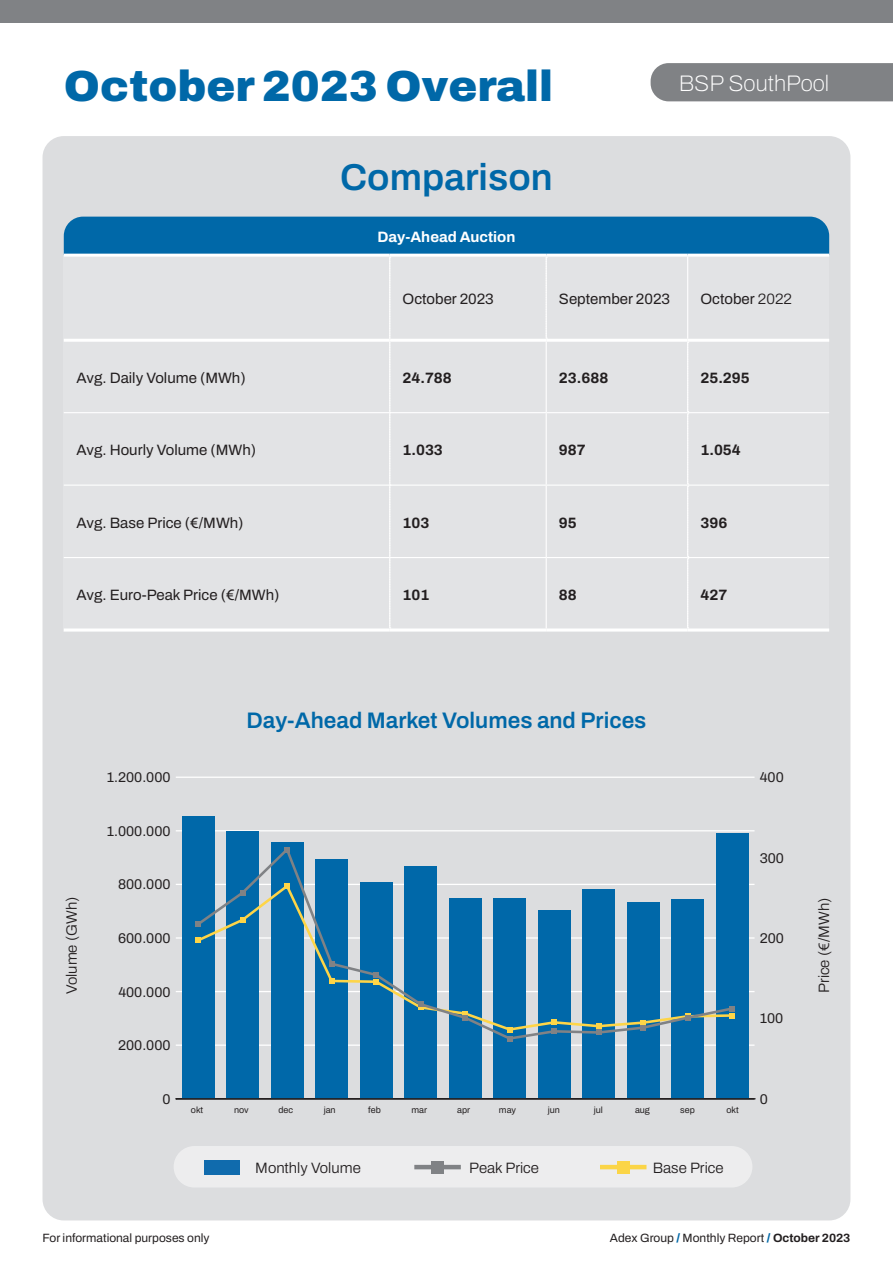
<style>
.page{position:relative;width:893px;height:1263px;background:#fff}
.page>*{position:absolute;margin:0;border:0;box-sizing:border-box;transform-origin:0 0}
.t1{font:900 43.5px "Archivo";color:#0068a8}
.t2{font:600 37.5px "Archivo";color:#0068a8}
.t3{font:600 22.5px "Archivo";color:#0068a8}
.t4{font:100 22.5px "Archivo";color:#fff}
.t5{font:15px "Archivo";color:#231f20}
.t6{font:300 15px "Archivo";color:#231f20}
.t7{font:700 15px "Archivo";color:#231f20}
.t8{font:700 15px "Archivo";color:#fff}
.t9{font:14.1px "Archivo";color:#231f20}
.t10{font:12px "Archivo";color:#231f20}
.t11{font:9px "Archivo";color:#231f20}
.s1{font-weight:300}
.s2{font-weight:900;color:#0068a8}
.s3{font-weight:700}
</style>
<div class="page">
<div style="left:651px;top:63px;width:242px;height:38px;background:#808285"></div>
<div style="left:0;top:0;width:893px;height:23px;background:#808285"></div>
<div style="left:43px;top:136px;width:807px;height:1084px;background:#dcdddf;border-radius:21px"></div>
<hr style="left:64px;top:628px;width:326px;height:3px;background:#fff">
<hr style="left:390px;top:628px;width:156px;height:3px;background:#fff">
<hr style="left:546px;top:628px;width:142px;height:3px;background:#fff">
<hr style="left:688px;top:628px;width:141px;height:3px;background:#fff">
<svg style="left:64px;top:217px;width:765px;height:411px"></svg>
<hr style="left:176px;top:1044px;width:578px;height:2px;background:#fff">
<hr style="left:176px;top:991px;width:578px;height:1px;background:#fff">
<hr style="left:176px;top:937px;width:578px;height:2px;background:#fff">
<hr style="left:176px;top:884px;width:578px;height:1px;background:#fff">
<hr style="left:176px;top:830px;width:578px;height:1px;background:#fff">
<hr style="left:176px;top:776px;width:578px;height:2px;background:#fff">
<div style="left:182px;top:816px;width:32px;height:283px;background:#0068a9"></div>
<div style="left:227px;top:832px;width:32px;height:267px;background:#0068a9"></div>
<div style="left:271px;top:842px;width:32px;height:257px;background:#0068a9"></div>
<div style="left:316px;top:859px;width:32px;height:240px;background:#0068a9"></div>
<div style="left:360px;top:882px;width:32px;height:217px;background:#0068a9"></div>
<div style="left:405px;top:866px;width:32px;height:233px;background:#0068a9"></div>
<div style="left:449px;top:899px;width:32px;height:200px;background:#0068a9"></div>
<div style="left:494px;top:898px;width:32px;height:201px;background:#0068a9"></div>
<div style="left:538px;top:910px;width:32px;height:189px;background:#0068a9"></div>
<div style="left:583px;top:889px;width:32px;height:210px;background:#0068a9"></div>
<div style="left:627px;top:902px;width:32px;height:197px;background:#0068a9"></div>
<div style="left:672px;top:899px;width:32px;height:200px;background:#0068a9"></div>
<div style="left:716px;top:833px;width:32px;height:266px;background:#0068a9"></div>
<hr style="left:176px;top:1098px;width:578px;height:1px;background:#231f20">
<svg style="left:195px;top:846px;width:540px;height:196px"></svg>
<div style="left:174px;top:1146px;width:578px;height:41px;background:#ededee;border-radius:21px"></div>
<hr style="left:414px;top:1165px;width:47px;height:4px;background:#808285">
<div style="left:432px;top:1161px;width:12px;height:12px;background:#808285"></div>
<div style="left:204px;top:1160px;width:36px;height:14px;background:#106bad"></div>
<hr style="left:600px;top:1165px;width:46px;height:4px;background:#fbd547">
<div style="left:617px;top:1161px;width:12px;height:12px;background:#fbd547"></div>
<h1 class="t1" style="left:64px;top:54px;width:491px">October 2023 Overall</h1>
<h3 class="t4" style="left:679px;top:66px;width:152px">BSP SouthPool</h3>
<h2 class="t2" style="left:340px;top:149px;width:214px">Comparison</h2>
<p class="t8" style="left:377px;top:226px;width:140px">Day-Ahead Auction</p>
<p class="t5" style="left:403px;top:288px;width:93px">October 2023</p>
<p class="t5" style="left:559px;top:288px;width:113px">September 2023</p>
<p class="t5" style="left:700px;top:288px;width:93px">October <span class="s1">2022</span></p>
<p class="t5" style="left:77px;top:367px;width:171px">Avg. Daily Volume (MWh)</p>
<p class="t7" style="left:403px;top:367px;width:51px">24.788</p>
<p class="t7" style="left:559px;top:367px;width:51px">23.688</p>
<p class="t7" style="left:700px;top:367px;width:51px">25.295</p>
<p class="t5" style="left:77px;top:439px;width:181px">Avg. Hourly Volume (MWh)</p>
<p class="t7" style="left:403px;top:439px;width:42px">1.033</p>
<p class="t7" style="left:559px;top:439px;width:28px">987</p>
<p class="t7" style="left:700px;top:439px;width:42px">1.054</p>
<p class="t5" style="left:77px;top:511px;width:169px">Avg. Base Price (€/MWh)</p>
<p class="t7" style="left:403px;top:511px;width:28px">103</p>
<p class="t7" style="left:559px;top:511px;width:19px">95</p>
<p class="t7" style="left:700px;top:511px;width:28px">396</p>
<p class="t5" style="left:77px;top:584px;width:204px">Avg. Euro-Peak Price (€/MWh)</p>
<p class="t7" style="left:403px;top:584px;width:28px">101</p>
<p class="t7" style="left:559px;top:584px;width:19px">88</p>
<p class="t7" style="left:700px;top:584px;width:28px">427</p>
<p class="t9" style="left:107px;top:767px;width:65px">1.200.000</p>
<p class="t9" style="left:107px;top:820px;width:65px">1.000.000</p>
<p class="t9" style="left:118px;top:874px;width:54px">800.000</p>
<h3 class="t3" style="left:246px;top:703px;width:401px">Day-Ahead Market Volumes and Prices</h3>
<p class="t9" style="left:760px;top:767px;width:26px">400</p>
<p class="t9" style="left:760px;top:847px;width:26px">300</p>
<p class="t6" style="left:61px;top:994px;width:99px;rotate:-90deg">Volume (GWh)</p>
<p class="t6" style="left:813px;top:993px;width:97px;rotate:-90deg">Price (€/MWh)</p>
<p class="t9" style="left:118px;top:928px;width:54px">600.000</p>
<p class="t9" style="left:760px;top:928px;width:26px">200</p>
<p class="t9" style="left:118px;top:981px;width:54px">400.000</p>
<p class="t9" style="left:118px;top:1035px;width:54px">200.000</p>
<p class="t9" style="left:162px;top:1088px;width:10px">0</p>
<p class="t11" style="left:191px;top:1103px;width:14px">okt</p>
<p class="t11" style="left:234px;top:1103px;width:16px">nov</p>
<p class="t11" style="left:278px;top:1103px;width:16px">dec</p>
<p class="t11" style="left:324px;top:1103px;width:13px">jan</p>
<p class="t11" style="left:368px;top:1103px;width:14px">feb</p>
<p class="t11" style="left:411px;top:1103px;width:17px">mar</p>
<p class="t11" style="left:457px;top:1103px;width:14px">apr</p>
<p class="t11" style="left:499px;top:1103px;width:19px">may</p>
<p class="t11" style="left:548px;top:1103px;width:14px">jun</p>
<p class="t11" style="left:594px;top:1103px;width:11px">jul</p>
<p class="t11" style="left:635px;top:1103px;width:16px">aug</p>
<p class="t11" style="left:680px;top:1103px;width:16px">sep</p>
<p class="t11" style="left:726px;top:1103px;width:14px">okt</p>
<p class="t6" style="left:255px;top:1156px;width:107px">Monthly Volume</p>
<p class="t6" style="left:469px;top:1156px;width:71px">Peak Price</p>
<p class="t6" style="left:653px;top:1156px;width:72px">Base Price</p>
<p class="t9" style="left:760px;top:1008px;width:25px">100</p>
<p class="t9" style="left:760px;top:1088px;width:10px">0</p>
<p class="t10" style="left:43px;top:1228px;width:169px">For informational purposes only</p>
<p class="t10" style="left:610px;top:1228px;width:242px">Adex Group <span class="s2">/</span> Monthly Report <span class="s2">/</span> <span class="s3">October 2023</span></p>
</div>
